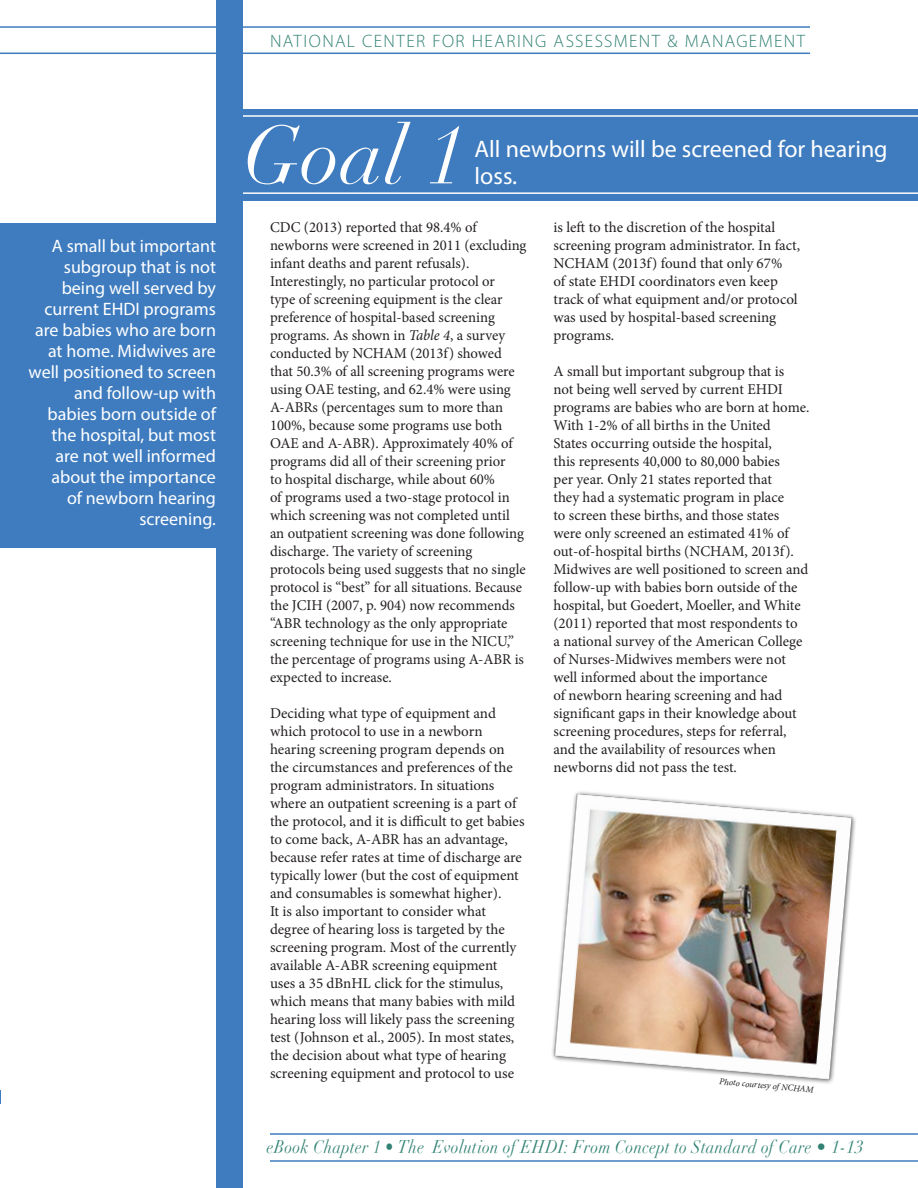
<style>
.page{position:relative;width:918px;height:1188px;background:#fff}
.page>*{position:absolute;margin:0;border:0;box-sizing:border-box;transform-origin:0 0}
.Chapter_Head{font:italic 81px "Didot";color:#fff}
.t1{font:24px/27px "Myriad Pro";color:#fff}
.Pull-Out_Text{font:18px/21px "Myriad Pro";color:#fff;text-align:right}
.t2{font:italic 18px "Didot";letter-spacing:.02em;color:#318273;scale:.87 1}
.t3{font:300 18px "Myriad Pro";letter-spacing:.075em;color:#318273}
.Body_text{font:15px/18px "Minion Pro";color:#231f20}
.Photo{font:italic 9px "Minion Pro";color:#231f20}
.s1{font-style:italic}
</style>
<div class="page">
<hr style="left:270px;top:1133px;width:648px;height:2px;background:#3e7cbf">
<hr style="left:270px;top:1160px;width:648px;height:2px;background:#3e7cbf">
<hr style="left:0;top:26px;width:810px;height:2px;background:#3e7cbf">
<hr style="left:0;top:53px;width:810px;height:1px;background:#3e7cbf">
<div style="left:216px;top:1px;width:27px;height:1187px;background:#3e7cbf"></div>
<div style="left:238px;top:109px;width:680px;height:91px;background:#3e7cbf"></div>
<div style="left:0;top:223px;width:223px;height:325px;background:#3e7cbf"></div>
<svg style="left:0;top:1090px;width:1px;height:14px"></svg>
<img style="left:552px;top:791px;width:304px;height:293px">
<hr style="left:243px;top:115px;width:675px;height:2px;background:#fff">
<hr style="left:243px;top:192px;width:675px;height:2px;background:#fff">
<p class="Pull-Out_Text" style="left:29px;top:235px;width:189px">A small but important subgroup that is not being well served by current EHDI programs are babies who are born at home. Midwives are well positioned to screen and follow-up with babies born outside of the hospital, but most are not well informed about the importance<br>of newborn hearing screening.</p>
<p class="t3" style="left:270px;top:31px;width:537px">NATIONAL CENTER FOR HEARING ASSESSMENT &amp; MANAGEMENT</p>
<p class="Chapter_Head" style="left:243px;top:105px;width:223px">Goal 1</p>
<p class="t1" style="left:475px;top:135px;width:415px">All newborns will be screened for hearing loss.</p>
<p class="Body_text" style="left:270px;top:219px;width:258px">CDC (2013) reported that 98.4% of newborns were screened in 2011 (excluding infant deaths and parent refusals).<br>Interestingly, no particular protocol or<br>type of screening equipment is the clear preference of hospital-based screening programs. As shown in <span class="s1">Table 4</span>, a survey conducted by NCHAM (2013f) showed that 50.3% of all screening programs were using OAE testing, and 62.4% were using A-ABRs (percentages sum to more than 100%, because some programs use both OAE and A-ABR). Approximately 40% of programs did all of their screening prior<br>to hospital discharge, while about 60%<br>of programs used a two-stage protocol in which screening was not completed until an outpatient screening was done following discharge. The variety of screening protocols being used suggests that no single protocol is “best” for all situations. Because the JCIH (2007, p. 904) now recommends “ABR technology as the only appropriate screening technique for use in the NICU,” the percentage of programs using A-ABR is expected to increase.</p>
<p class="Body_text" style="left:270px;top:705px;width:256px">Deciding what type of equipment and which protocol to use in a newborn hearing screening program depends on the circumstances and preferences of the program administrators. In situations where an outpatient screening is a part of the protocol, and it is difficult to get babies to come back, A-ABR has an advantage, because refer rates at time of discharge are typically lower (but the cost of equipment and consumables is somewhat higher).<br>It is also important to consider what degree of hearing loss is targeted by the screening program. Most of the currently available A-ABR screening equipment uses a 35 dBnHL click for the stimulus, which means that many babies with mild hearing loss will likely pass the screening test (Johnson et al., 2005). In most states, the decision about what type of hearing screening equipment and protocol to use</p>
<p class="Body_text" style="left:554px;top:219px;width:248px">is left to the discretion of the hospital screening program administrator. In fact, NCHAM (2013f) found that only 67%<br>of state EHDI coordinators even keep track of what equipment and/or protocol was used by hospital-based screening programs.</p>
<p class="Body_text" style="left:554px;top:363px;width:257px">A small but important subgroup that is<br>not being well served by current EHDI programs are babies who are born at home.<br>With 1-2% of all births in the United<br>States occurring outside the hospital,<br>this represents 40,000 to 80,000 babies<br>per year. Only 21 states reported that<br>they had a systematic program in place<br>to screen these births, and those states were only screened an estimated 41% of out-of-hospital births (NCHAM, 2013f).<br>Midwives are well positioned to screen and follow-up with babies born outside of the hospital, but Goedert, Moeller, and White (2011) reported that most respondents to<br>a national survey of the American College of Nurses-Midwives members were not well informed about the importance<br>of newborn hearing screening and had significant gaps in their knowledge about screening procedures, steps for referral, and the availability of resources when newborns did not pass the test.</p>
<p class="Photo" style="left:720px;top:1075px;width:96px;rotate:5deg">Photo courtesy of NCHAM</p>
<p class="t2" style="left:267px;top:1136px;width:688px">eBook Chapter 1 • The Evolution of EHDI: From Concept to Standard of Care • 1-13</p>
</div>
